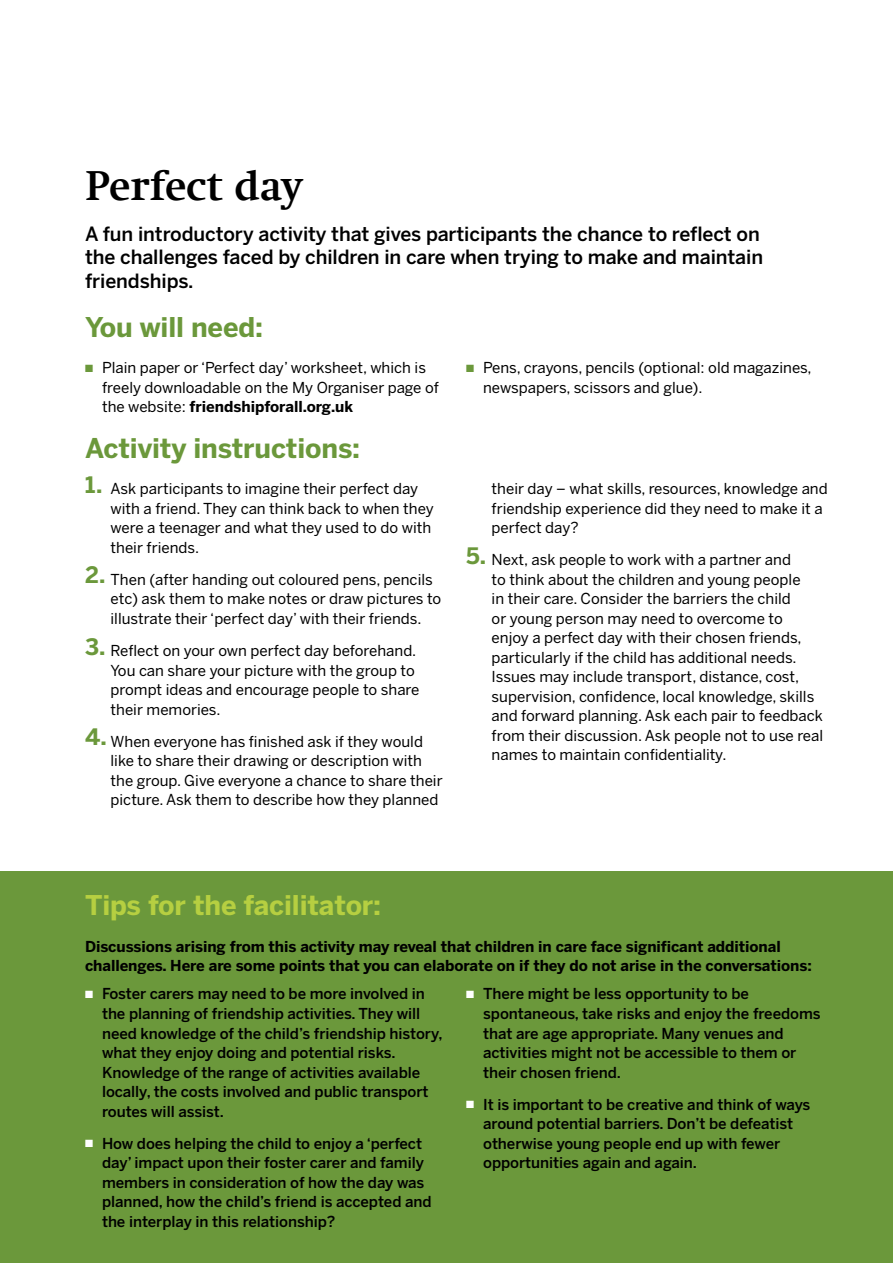
<style>
.page{position:relative;width:893px;height:1263px;background:#fff}
.page>*{position:absolute;margin:0;border:0;box-sizing:border-box;transform-origin:0 0}
.t1{font:700 42px "Swift Com";letter-spacing:-.005em;color:#000}
.t2{font:700 27px "Benton Sans";letter-spacing:-.005em;color:#6b983b}
.t3{font:700 27px "Benton Sans";letter-spacing:-.005em;color:#b6cf41}
.t4{font:500 19.5px/23.4px "Benton Sans";letter-spacing:-.005em;color:#000}
.t5{font:15px/19.5px "Benton Sans";color:#000}
.t6{font:500 15px/19.5px "Benton Sans";letter-spacing:-.005em;color:#000}
.t7{font:700 15px/19.5px "Benton Sans";letter-spacing:-.005em;color:#000}
.s1{color:#6b983b}
.s2{font-weight:700}
.s3{font-weight:700;font-size:22.5px;color:#6b983b}
.s4{color:#fff}
</style>
<div class="page">
<div style="left:0;top:872px;width:893px;height:391px;background:#6b983b"></div>
<h1 class="t1" style="left:85px;top:161px;width:219px">Perfect day</h1>
<h3 class="t4" style="left:85px;top:222px;width:680px">A fun introductory activity that gives participants the chance to reflect on the challenges faced by children in care when trying to make and maintain friendships.</h3>
<h2 class="t2" style="left:85px;top:311px;width:180px">You will need:</h2>
<p class="t5" style="left:102px;top:358px;width:338px;text-indent:-17px"><span class="s1">■</span> Plain paper or ‘Perfect day’ worksheet, which is freely downloadable on the My Organiser page of the website: <span class="s2">friendshipforall.org.uk</span></p>
<p class="t5" style="left:483px;top:358px;width:330px;text-indent:-17px"><span class="s1">■</span> Pens, crayons, pencils (optional: old magazines, newspapers, scissors and glue).</p>
<h2 class="t2" style="left:85px;top:432px;width:277px">Activity instructions:</h2>
<p class="t5" style="left:111px;top:479px;width:325px;text-indent:-26px"><span class="s3">1.</span> Ask participants to imagine their perfect day with a friend. They can think back to when they were a teenager and what they used to do with their friends.</p>
<p class="t5" style="left:111px;top:569px;width:332px;text-indent:-26px"><span class="s3">2.</span> Then (after handing out coloured pens, pencils etc) ask them to make notes or draw pictures to illustrate their ‘perfect day’ with their friends.</p>
<p class="t5" style="left:111px;top:641px;width:310px;text-indent:-26px"><span class="s3">3.</span> Reflect on your own perfect day beforehand.<br>You can share your picture with the group to prompt ideas and encourage people to share their memories.</p>
<p class="t5" style="left:111px;top:731px;width:334px;text-indent:-26px"><span class="s3">4.</span> When everyone has finished ask if they would like to share their drawing or description with the group. Give everyone a chance to share their picture. Ask them to describe how they planned</p>
<p class="t5" style="left:492px;top:479px;width:338px">their day – what skills, resources, knowledge and friendship experience did they need to make it a perfect day?</p>
<p class="t5" style="left:492px;top:550px;width:333px;text-indent:-26px"><span class="s3">5.</span> Next, ask people to work with a partner and<br>to think about the children and young people<br>in their care. Consider the barriers the child<br>or young person may need to overcome to enjoy a perfect day with their chosen friends, particularly if the child has additional needs.<br>Issues may include transport, distance, cost, supervision, confidence, local knowledge, skills and forward planning. Ask each pair to feedback from their discussion. Ask people not to use real names to maintain confidentiality.</p>
<h2 class="t3" style="left:85px;top:889px;width:298px">Tips for the facilitator:</h2>
<p class="t7" style="left:85px;top:936px;width:728px">Discussions arising from this activity may reveal that children in care face significant additional challenges. Here are some points that you can elaborate on if they do not arise in the conversations:</p>
<p class="t6" style="left:102px;top:984px;width:342px;text-indent:-17px"><span class="s4">■</span> Foster carers may need to be more involved in the planning of friendship activities. They will need knowledge of the child’s friendship history, what they enjoy doing and potential risks.<br>Knowledge of the range of activities available locally, the costs involved and public transport routes will assist.</p>
<p class="t6" style="left:102px;top:1133px;width:331px;text-indent:-17px"><span class="s4">■</span> How does helping the child to enjoy a ‘perfect day’ impact upon their foster carer and family members in consideration of how the day was planned, how the child’s friend is accepted and the interplay in this relationship?</p>
<p class="t6" style="left:483px;top:984px;width:339px;text-indent:-17px"><span class="s4">■</span> There might be less opportunity to be spontaneous, take risks and enjoy the freedoms that are age appropriate. Many venues and activities might not be accessible to them or their chosen friend.</p>
<p class="t6" style="left:483px;top:1094px;width:329px;text-indent:-17px"><span class="s4">■</span> It is important to be creative and think of ways around potential barriers. Don’t be defeatist otherwise young people end up with fewer opportunities again and again.</p>
</div>
